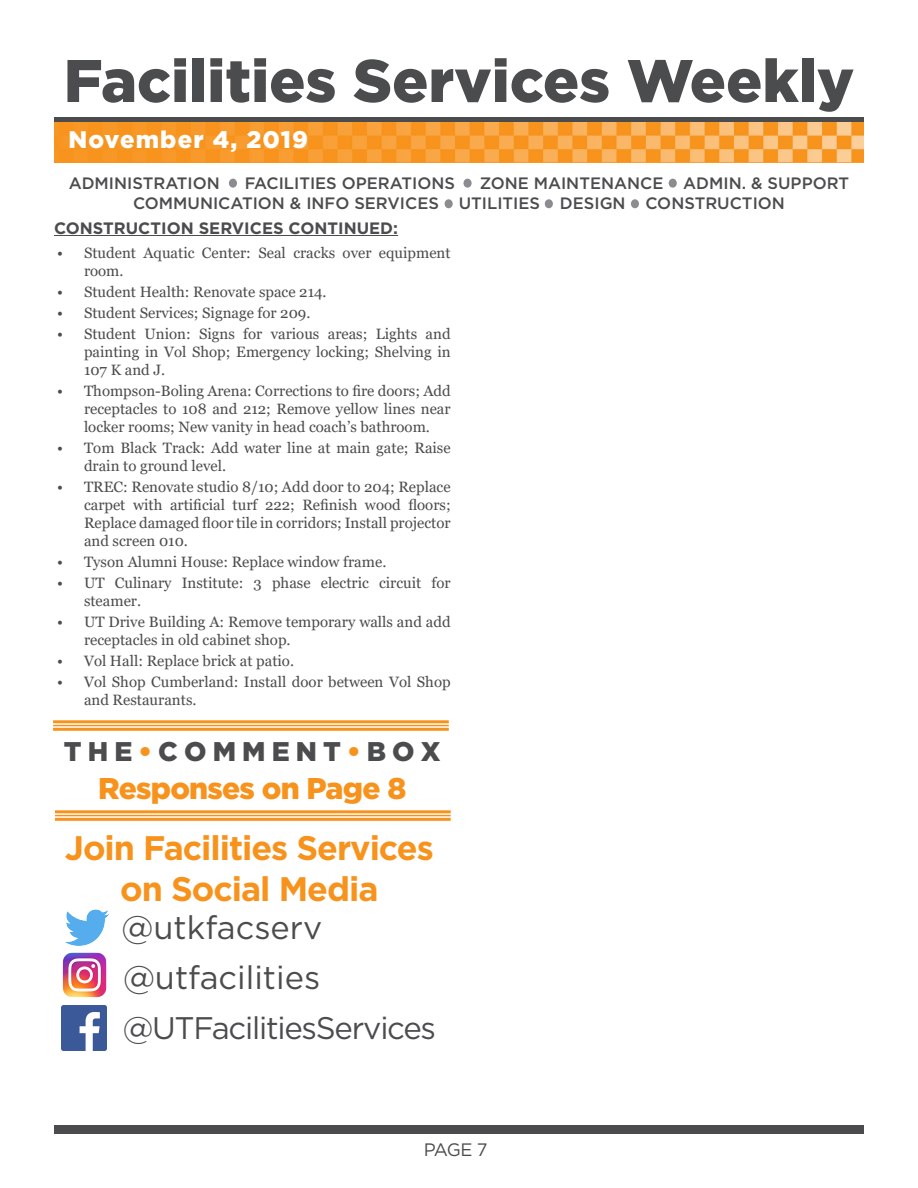
<style>
.page{position:relative;width:918px;height:1188px;background:#fff}
.page>*{position:absolute;margin:0;border:0;box-sizing:border-box;transform-origin:0 0}
.t1{font:900 60px "Gotham";color:#4b4c4d}
.t2{font:700 34.05px/40.8px "Gotham";letter-spacing:-.03em;color:#f7931d;text-align:center}
.t3{font:32.55px "Gotham";color:#4b4c4d}
.t4{font:31.2px "Gotham";letter-spacing:-.04em;color:#4b4c4d}
.t5{font:900 30px "Gotham";letter-spacing:-.025em;color:#f7931d}
.t6{font:900 27px "Gotham";color:#4b4c4d}
.t7{font:900 24px "Gotham";letter-spacing:.05em;color:#fff}
.t8{font:18px "Gotham";color:#4b4c4d}
.t9{font:500 16.5px/19.8px "Gotham";color:#4b4c4d}
.t10{font:700 16.5px "Gotham";color:#4b4c4d}
.t11{font:15px/18px "Georgia";color:#4b4c4d}
.s1{color:#f7931d}
</style>
<div class="page">
<div style="left:229px;top:179px;width:8px;height:9px;background:#8a8c8f;border-radius:50%"></div>
<div style="left:445px;top:199px;width:8px;height:9px;background:#8a8c8f;border-radius:50%"></div>
<div style="left:669px;top:179px;width:8px;height:9px;background:#8a8c8f;border-radius:50%"></div>
<div style="left:464px;top:179px;width:8px;height:9px;background:#8a8c8f;border-radius:50%"></div>
<div style="left:545px;top:199px;width:8px;height:9px;background:#8a8c8f;border-radius:50%"></div>
<div style="left:631px;top:199px;width:8px;height:9px;background:#8a8c8f;border-radius:50%"></div>
<div style="left:54px;top:1125px;width:810px;height:9px;background:#4b4c4d"></div>
<div style="left:54px;top:117px;width:810px;height:6px;background:#4b4c4d"></div>
<img style="left:54px;top:122px;width:810px;height:40px">
<hr style="left:54px;top:235px;width:344px;height:1px;background:#4b4c4d">
<hr style="left:53px;top:720px;width:396px;height:3px;background:#f7931d">
<hr style="left:53px;top:725px;width:396px;height:1px;background:#f7931d">
<hr style="left:53px;top:728px;width:396px;height:3px;background:#f7931d">
<hr style="left:55px;top:810px;width:396px;height:3px;background:#f7931d">
<hr style="left:55px;top:815px;width:396px;height:1px;background:#f7931d">
<hr style="left:55px;top:818px;width:396px;height:3px;background:#f7931d">
<img style="left:65px;top:909px;width:44px;height:37px">
<img style="left:62px;top:953px;width:45px;height:44px">
<img style="left:62px;top:1005px;width:45px;height:45px">
<p class="t1" style="left:64px;top:39px;width:792px">Facilities Services Weekly</p>
<p class="t7" style="left:68px;top:123px;width:241px">November 4, 2019</p>
<p class="t9" style="left:69px;top:173px;width:153px">ADMINISTRATION</p>
<p class="t9" style="left:245px;top:173px;width:212px">FACILITIES OPERATIONS</p>
<p class="t9" style="left:133px;top:173px;width:718px;text-indent:347px">ZONE MAINTENANCE ADMIN. &amp; SUPPORT<br>COMMUNICATION &amp; INFO SERVICES UTILITIES DESIGN CONSTRUCTION</p>
<p class="t10" style="left:54px;top:217px;width:346px">CONSTRUCTION SERVICES CONTINUED:</p>
<p class="t11" style="left:84px;top:244px;width:368px;text-indent:-27px">• Student Aquatic Center: Seal cracks over equipment room.</p>
<p class="t11" style="left:57px;top:283px;width:271px">• Student Health: Renovate space 214.</p>
<p class="t11" style="left:57px;top:304px;width:255px">• Student Services; Signage for 209.</p>
<p class="t11" style="left:84px;top:325px;width:368px;text-align:justify;text-indent:-27px">• Student Union: Signs for various areas; Lights and painting in Vol Shop; Emergency locking; Shelving in 107 K and J.</p>
<p class="t11" style="left:84px;top:382px;width:368px;text-align:justify;text-indent:-27px">• Thompson-Boling Arena: Corrections to fire doors; Add receptacles to 108 and 212; Remove yellow lines near locker rooms; New vanity in head coach’s bathroom.</p>
<p class="t11" style="left:84px;top:439px;width:368px;text-indent:-27px">• Tom Black Track: Add water line at main gate; Raise drain to ground level.</p>
<p class="t11" style="left:84px;top:478px;width:368px;text-align:justify;text-indent:-27px">• TREC: Renovate studio 8/10; Add door to 204; Replace carpet with artificial turf 222; Refinish wood floors; Replace damaged floor tile in corridors; Install projector and screen 010.</p>
<p class="t11" style="left:57px;top:553px;width:331px">• Tyson Alumni House: Replace window frame.</p>
<p class="t11" style="left:84px;top:574px;width:368px;text-indent:-27px">• UT Culinary Institute: 3 phase electric circuit for steamer.</p>
<p class="t11" style="left:84px;top:613px;width:368px;text-indent:-27px">• UT Drive Building A: Remove temporary walls and add receptacles in old cabinet shop.</p>
<p class="t11" style="left:57px;top:652px;width:239px">• Vol Hall: Replace brick at patio.</p>
<p class="t11" style="left:84px;top:673px;width:368px;text-indent:-27px">• Vol Shop Cumberland: Install door between Vol Shop and Restaurants.</p>
<p class="t6" style="left:64px;top:733px;width:378px">T H E <span class="s1">•</span> C O M M E N T <span class="s1">•</span> B O X</p>
<p class="t5" style="left:98px;top:767px;width:310px">Responses on Page 8</p>
<p class="t2" style="left:65px;top:828px;width:370px">Join Facilities Services on Social Media</p>
<p class="t3" style="left:122px;top:907px;width:202px">@utkfacserv</p>
<p class="t3" style="left:123px;top:957px;width:199px">@utfacilities</p>
<p class="t4" style="left:123px;top:1008px;width:315px">@UTFacilitiesServices</p>
<p class="t8" style="left:424px;top:1138px;width:65px">PAGE 7</p>
</div>
